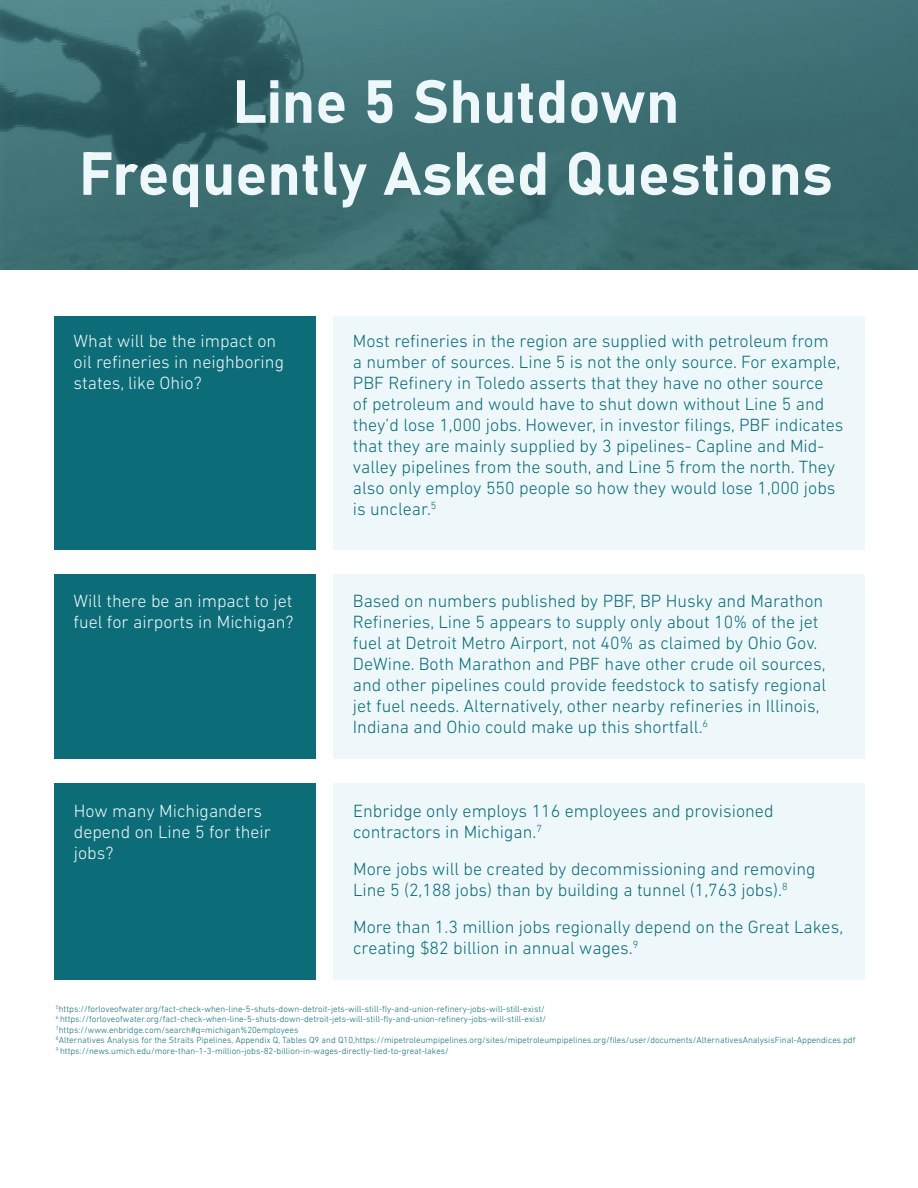
<style>
.page{position:relative;width:918px;height:1188px;background:#fff}
.page>*{position:absolute;margin:0;border:0;box-sizing:border-box;transform-origin:0 0}
.t1{font:60px/72px "Bahnschrift";color:#eef8fb;text-align:center}
.t2{font:300 18px/21px "DIN Next LT Pro";color:#0c6c77}
.t3{font:300 18px/21px "DIN Next LT Pro";color:#eef8fb}
.t4{font:300 9px/10.5px "DIN Next LT Pro";color:#0c6c77}
</style>
<div class="page">
<div style="left:54px;top:783px;width:262px;height:197px;background:#0c6c77"></div>
<div style="left:333px;top:783px;width:531px;height:197px;background:#eef8fb"></div>
<div style="left:54px;top:317px;width:262px;height:233px;background:#0c6c77"></div>
<div style="left:333px;top:317px;width:531px;height:233px;background:#eef8fb"></div>
<div style="left:54px;top:574px;width:262px;height:185px;background:#0c6c77"></div>
<div style="left:333px;top:574px;width:531px;height:185px;background:#eef8fb"></div>
<svg style="left:0;top:0;width:918px;height:270px;background:#3c6d72"></svg>
<h1 class="t1" style="left:79px;top:72px;width:756px">Line 5 Shutdown<br>Frequently Asked Questions</h1>
<p class="t3" style="left:74px;top:331px;width:212px">What will be the impact on oil refineries in neighboring states, like Ohio?</p>
<p class="t2" style="left:353px;top:331px;width:492px">Most refineries in the region are supplied with petroleum from<br>a number of sources. Line 5 is not the only source. For example, PBF Refinery in Toledo asserts that they have no other source<br>of petroleum and would have to shut down without Line 5 and they’d lose 1,000 jobs. However, in investor filings, PBF indicates that they are mainly supplied by 3 pipelines- Capline and Mid&shy;valley pipelines from the south, and Line 5 from the north. They also only employ 550 people so how they would lose 1,000 jobs is unclear.<sup>5</sup></p>
<p class="t3" style="left:74px;top:591px;width:221px">Will there be an impact to jet fuel for airports in Michigan?</p>
<p class="t2" style="left:353px;top:591px;width:475px">Based on numbers published by PBF, BP Husky and Marathon Refineries, Line 5 appears to supply only about 10% of the jet fuel at Detroit Metro Airport, not 40% as claimed by Ohio Gov.<br>DeWine. Both Marathon and PBF have other crude oil sources, and other pipelines could provide feedstock to satisfy regional jet fuel needs. Alternatively, other nearby refineries in Illinois, Indiana and Ohio could make up this shortfall.<sup>6</sup></p>
<p class="t3" style="left:74px;top:801px;width:199px">How many Michiganders depend on Line 5 for their jobs?</p>
<p class="t2" style="left:353px;top:801px;width:422px">Enbridge only employs 116 employees and provisioned contractors in Michigan.<sup>7</sup></p>
<p class="t2" style="left:353px;top:859px;width:464px">More jobs will be created by decommissioning and removing<br>Line 5 (2,188 jobs) than by building a tunnel (1,763 jobs).<sup>8</sup></p>
<p class="t2" style="left:353px;top:917px;width:492px">More than 1.3 million jobs regionally depend on the Great Lakes, creating $82 billion in annual wages.<sup>9</sup></p>
<p class="t4" style="left:56px;top:1004px;width:801px"><sup>5</sup>https://forloveofwater.org/fact-check-when-line-5-shuts-down-detroit-jets-will-still-fly-and-union-refinery-jobs-will-still-exist/<br><sup>6</sup> https://forloveofwater.org/fact-check-when-line-5-shuts-down-detroit-jets-will-still-fly-and-union-refinery-jobs-will-still-exist/<br><sup>7</sup>https://www.enbridge.com/search#q=michigan%20employees<br><sup>8</sup>Alternatives Analysis for the Straits Pipelines, Appendix Q, Tables Q9 and Q10,https://mipetroleumpipelines.org/sites/mipetroleumpipelines.org/files/user/documents/AlternativesAnalysisFinal-Appendices.pdf <sup>9</sup> https://news.umich.edu/more-than-1-3-million-jobs-82-billion-in-wages-directly-tied-to-great-lakes/</p>
</div>
